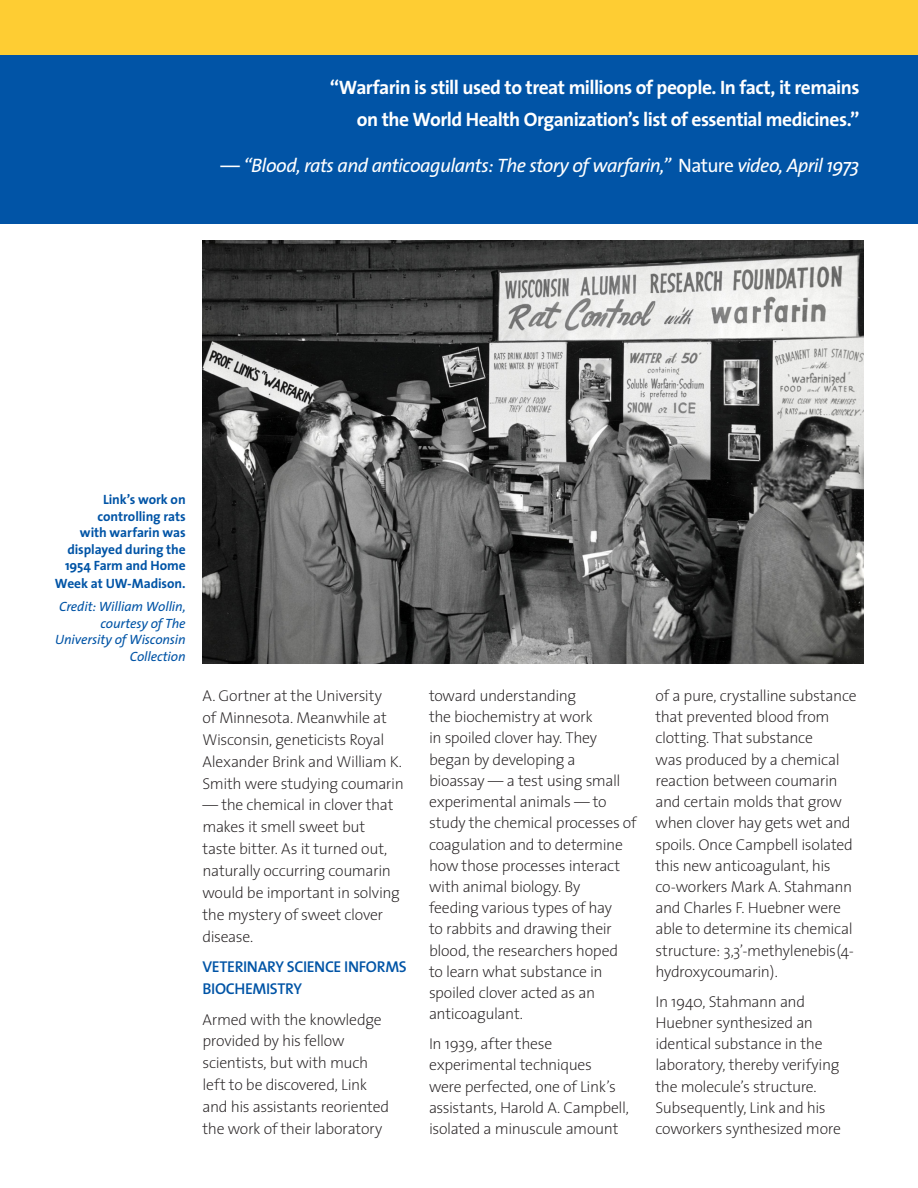
<style>
.page{position:relative;width:918px;height:1188px;background:#fff}
.page>*{position:absolute;margin:0;border:0;box-sizing:border-box;transform-origin:0 0}
.t1{font:700 19.5px/31.5px "The Sans";letter-spacing:-.03em;color:#fff;text-align:right}
.t2{font:italic 19.5px "The Sans";letter-spacing:-.03em;color:#fff}
.body{font:200 15.75px/21.1px "The Sans";letter-spacing:-.02em;color:#231f20}
.body-2{font:600 15.75px/21.9px "The Sans";letter-spacing:-.02em;color:#0154a6}
.t3{font:700 13.5px/16.5px "The Sans";letter-spacing:-.005em;color:#0154a6;text-align:right}
.t4{font:italic 13.5px/16.5px "The Sans";letter-spacing:-.01em;color:#0154a6;text-align:right}
.s1{font-style:normal}
</style>
<div class="page">
<div style="left:0;top:42px;width:918px;height:182px;background:#0154a6"></div>
<div style="left:0;top:0;width:918px;height:54px;background:#fecd33"></div>
<img style="left:202px;top:241px;width:662px;height:422px">
<p class="t1" style="left:330px;top:72px;width:531px">“Warfarin is still used to treat millions of people. In fact, it remains on the World Health Organization’s list of essential medicines.”</p>
<p class="t2" style="left:220px;top:150px;width:641px">— “Blood, rats and anticoagulants: The story of warfarin,” <span class="s1">Nature</span> video, April 1973</p>
<p class="t3" style="left:65px;top:491px;width:122px">Link’s work on controlling rats<br>with warfarin was displayed during the<br>1954 Farm and Home</p>
<p class="t3" style="left:55px;top:575px;width:132px">Week at UW-Madison.</p>
<p class="t4" style="left:55px;top:598px;width:132px">Credit: William Wollin, courtesy of The<br>University of Wisconsin<br>Collection</p>
<p class="body" style="left:202px;top:684px;width:203px;line-height:21.9px">A. Gortner at the University<br>of Minnesota. Meanwhile at<br>Wisconsin, geneticists Royal<br>Alexander Brink and William K.<br>Smith were studying coumarin</p>
<p class="body" style="left:202px;top:794px;width:199px;line-height:21.9px">— the chemical in clover that makes it smell sweet but taste bitter. As it turned out, naturally occurring coumarin would be important in solving the mystery of sweet clover disease.</p>
<p class="body-2" style="left:202px;top:956px;width:206px">VETERINARY SCIENCE INFORMS<br>BIOCHEMISTRY</p>
<p class="body" style="left:202px;top:1008px;width:188px;line-height:21.9px">Armed with the knowledge provided by his fellow scientists, but with much left to be discovered, Link and his assistants reoriented the work of their laboratory</p>
<p class="body" style="left:429px;top:685px;width:209px">toward understanding<br>the biochemistry at work<br>in spoiled clover hay. They began by developing a<br>bioassay — a test using small experimental animals — to study the chemical processes of coagulation and to determine how those processes interact with animal biology. By<br>feeding various types of hay<br>to rabbits and drawing their blood, the researchers hoped<br>to learn what substance in spoiled clover acted as an anticoagulant.</p>
<p class="body" style="left:429px;top:1033px;width:201px">In 1939, after these experimental techniques<br>were perfected, one of Link’s assistants, Harold A. Campbell, isolated a minuscule amount</p>
<p class="body" style="left:656px;top:685px;width:203px">of a pure, crystalline substance that prevented blood from clotting. That substance<br>was produced by a chemical reaction between coumarin and certain molds that grow when clover hay gets wet and spoils. Once Campbell isolated this new anticoagulant, his co-workers Mark A. Stahmann and Charles F. Huebner were able to determine its chemical structure: 3,3’-methylenebis(4- hydroxycoumarin).</p>
<p class="body" style="left:656px;top:990px;width:187px">In 1940, Stahmann and<br>Huebner synthesized an identical substance in the laboratory, thereby verifying the molecule’s structure.<br>Subsequently, Link and his coworkers synthesized more</p>
</div>
